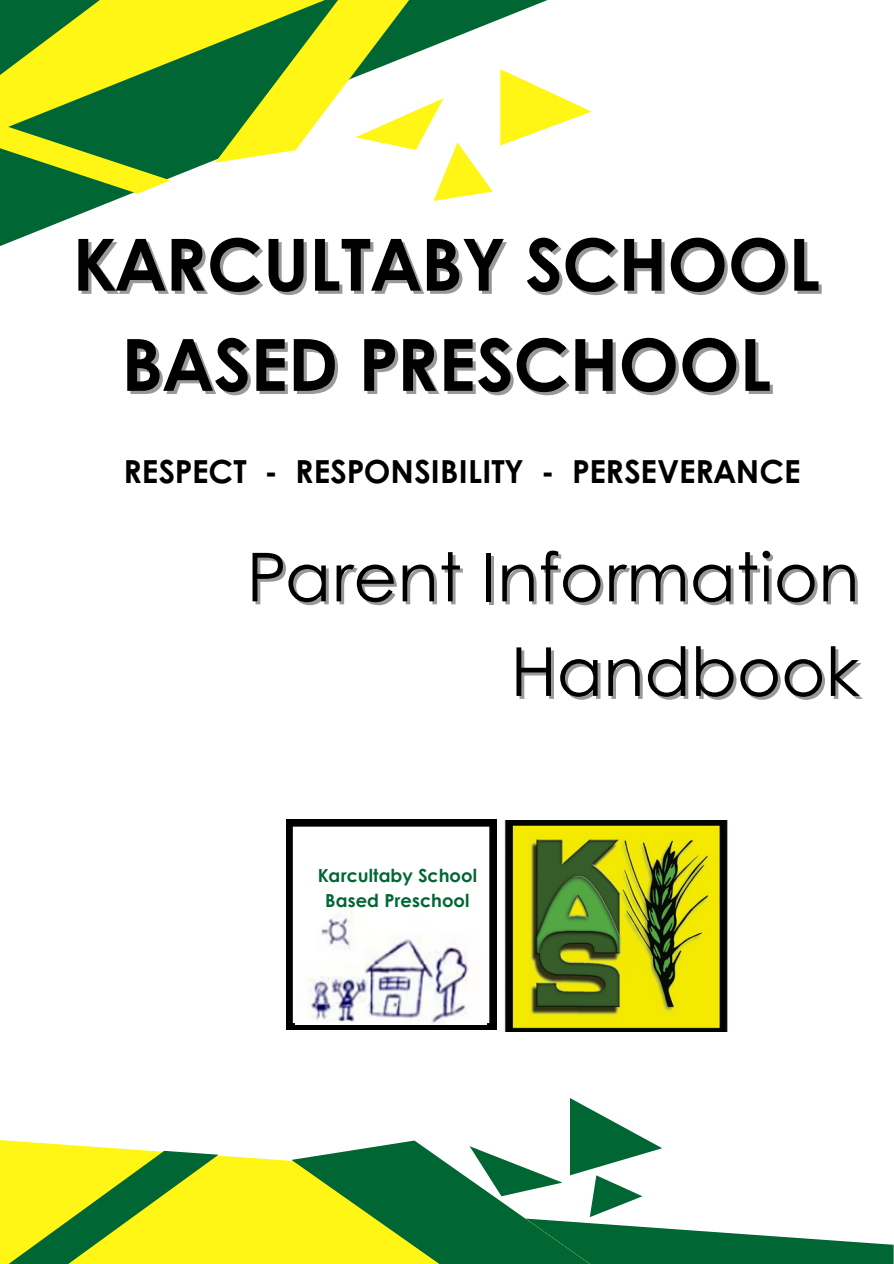
<style>
.page{position:relative;width:894px;height:1264px;background:#fff}
.page>*{position:absolute;margin:0;border:0;box-sizing:border-box;transform-origin:0 0}
.t1{font:700 72px "Century Gothic";color:#000}
.t2{font:67.5px "Century Gothic";color:#000}
.t3{font:700 31.8px "Century Gothic";color:#000}
.t4{font:700 18px "Century Gothic";letter-spacing:.005em;color:#063}
</style>
<div class="page">
<svg style="left:0;top:144px;width:215px;height:102px"></svg>
<svg style="left:0;top:0;width:215px;height:144px;background:#91b721"></svg>
<svg style="left:0;top:113px;width:171px;height:81px;background:#4f932d"></svg>
<svg style="left:215px;top:0;width:377px;height:201px"></svg>
<img style="left:471px;top:820px;width:257px;height:211px">
<svg style="left:0;top:1098px;width:893px;height:165px"></svg>
<svg style="left:286px;top:819px;width:210px;height:210px"></svg>
<img style="left:295px;top:910px;width:191px;height:114px">
<h3 class="t1" style="left:72px;top:210px;width:748px">KARCULTABY SCHOOL</h3>
<h2 class="t1" style="left:121px;top:310px;width:651px">BASED PRESCHOOL</h2>
<p class="t3" style="left:124px;top:447px;width:678px">RESPECT - RESPONSIBILITY - PERSEVERANCE</p>
<p class="t2" style="left:246px;top:525px;width:614px">Parent Information</p>
<h1 class="t2" style="left:510px;top:620px;width:350px">Handbook</h1>
<p class="t4" style="left:317px;top:861px;width:161px">Karcultaby School</p>
<p class="t4" style="left:325px;top:886px;width:146px">Based Preschool</p>
</div>
